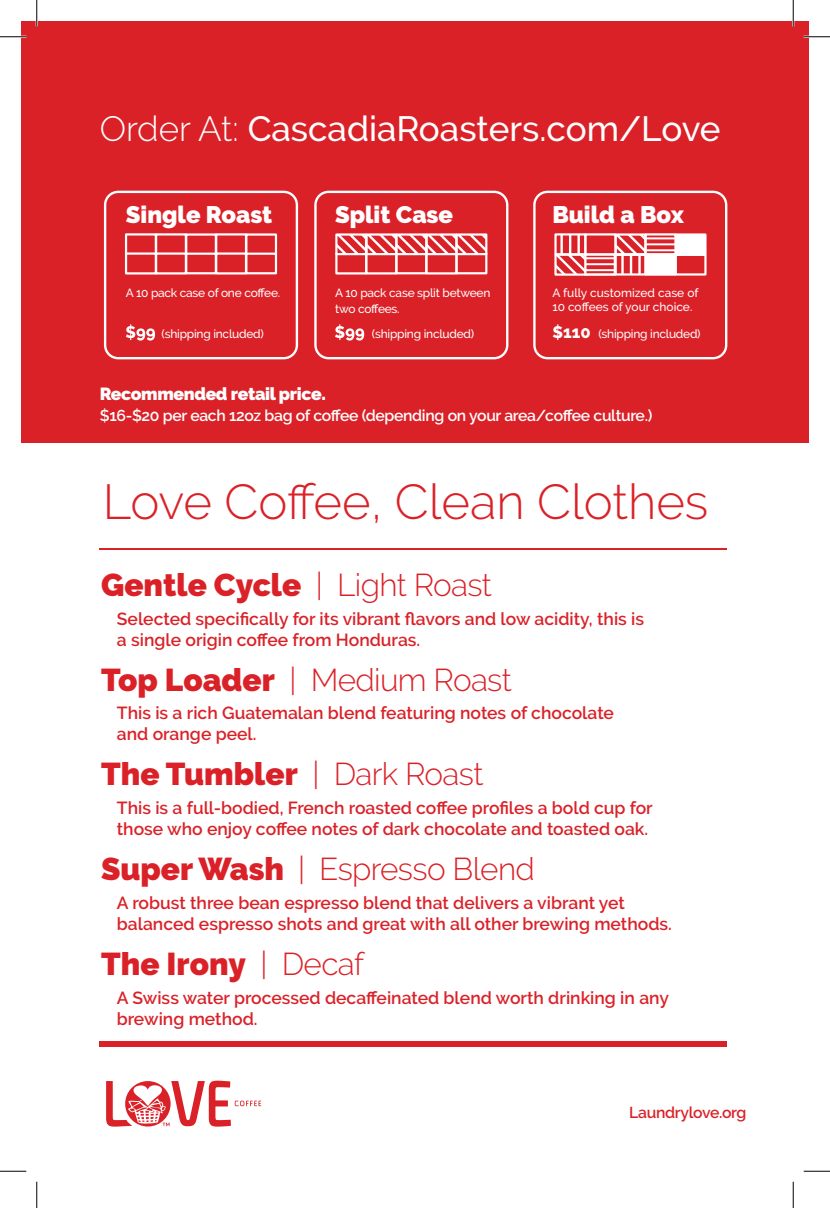
<style>
.page{position:relative;width:830px;height:1208px;background:#fff}
.page>*{position:absolute;margin:0;border:0;box-sizing:border-box;transform-origin:0 0}
.t1{font:300 49px "Raleway";color:#da2128}
.t2{font:500 35px "Raleway";color:#fff}
.t3{font:900 31.5px "Raleway";color:#da2128}
.t4{font:300 31.5px "Raleway";letter-spacing:-.02em;color:#da2128}
.t5{font:900 23.8px "Raleway";color:#fff}
.t6{font:600 17.5px/21px "Raleway";color:#da2128}
.t7{font:900 17.5px "Raleway";letter-spacing:-.02em;color:#fff}
.t8{font:600 15.75px "Raleway";letter-spacing:-.02em;color:#fff}
.t9{font:600 15.75px "Raleway";letter-spacing:-.02em;color:#da2128}
.t10{font:500 11.9px/16.3px "Raleway";letter-spacing:-.02em;color:#fff}
.t11{font:500 11.9px/14.3px "Raleway";color:#fff}
.s1{font-weight:300}
.s2{font-weight:800;font-size:16.62px}
.s3{font-weight:900}
</style>
<div class="page">
<div style="left:22px;top:21px;width:786px;height:421px;background:#da2128"></div>
<div style="left:100px;top:186px;width:202px;height:177px;border:11px solid #da2128;border-radius:13px"></div>
<div style="left:125px;top:233px;width:32px;height:22px;border:2px solid #fff"></div>
<div style="left:155px;top:233px;width:32px;height:22px;border:2px solid #fff"></div>
<div style="left:185px;top:233px;width:32px;height:22px;border:2px solid #fff"></div>
<div style="left:215px;top:233px;width:32px;height:22px;border:2px solid #fff"></div>
<div style="left:245px;top:233px;width:32px;height:22px;border:2px solid #fff"></div>
<div style="left:125px;top:252px;width:32px;height:22px;border:2px solid #fff"></div>
<div style="left:155px;top:252px;width:32px;height:22px;border:2px solid #fff"></div>
<div style="left:185px;top:252px;width:32px;height:22px;border:2px solid #fff"></div>
<div style="left:215px;top:252px;width:32px;height:22px;border:2px solid #fff"></div>
<div style="left:245px;top:252px;width:32px;height:22px;border:2px solid #fff"></div>
<div style="left:104px;top:191px;width:194px;height:168px;border:2px solid #fff;border-radius:13px"></div>
<svg style="left:126px;top:324px;width:29px;height:16px"></svg>
<div style="left:310px;top:186px;width:202px;height:177px;border:11px solid #da2128;border-radius:13px"></div>
<div style="left:314px;top:191px;width:194px;height:168px;border:2px solid #fff;border-radius:13px"></div>
<div style="left:335px;top:252px;width:32px;height:22px;border:2px solid #fff"></div>
<div style="left:365px;top:252px;width:32px;height:22px;border:2px solid #fff"></div>
<div style="left:395px;top:252px;width:32px;height:22px;border:2px solid #fff"></div>
<div style="left:425px;top:252px;width:32px;height:22px;border:2px solid #fff"></div>
<div style="left:455px;top:252px;width:32px;height:22px;border:2px solid #fff"></div>
<div style="left:335px;top:233px;width:32px;height:22px;border:2px solid #fff"></div>
<div style="left:365px;top:233px;width:32px;height:22px;border:2px solid #fff"></div>
<div style="left:395px;top:233px;width:32px;height:22px;border:2px solid #fff"></div>
<div style="left:425px;top:233px;width:32px;height:22px;border:2px solid #fff"></div>
<div style="left:455px;top:233px;width:32px;height:22px;border:2px solid #fff"></div>
<svg style="left:336px;top:234px;width:150px;height:20px"></svg>
<svg style="left:335px;top:324px;width:29px;height:16px"></svg>
<div style="left:529px;top:186px;width:202px;height:177px;border:11px solid #da2128;border-radius:13px"></div>
<div style="left:533px;top:191px;width:194px;height:168px;border:2px solid #fff;border-radius:13px"></div>
<div style="left:675px;top:234px;width:30px;height:20px;background:#fff"></div>
<div style="left:674px;top:233px;width:32px;height:22px;border:2px solid #fff"></div>
<svg style="left:647px;top:239px;width:26px;height:13px"></svg>
<div style="left:644px;top:233px;width:32px;height:22px;border:2px solid #fff"></div>
<div style="left:645px;top:255px;width:30px;height:19px;background:#fff"></div>
<div style="left:644px;top:254px;width:32px;height:22px;border:2px solid #fff"></div>
<div style="left:614px;top:254px;width:32px;height:21px;border:2px solid #fff"></div>
<div style="left:674px;top:254px;width:32px;height:21px;border:2px solid #fff"></div>
<hr style="left:645px;top:255px;width:30px;height:1px;background:#fff">
<hr style="left:645px;top:249px;width:30px;height:2px;background:#fff">
<hr style="left:645px;top:243px;width:30px;height:2px;background:#fff">
<hr style="left:645px;top:237px;width:30px;height:2px;background:#fff">
<hr style="left:645px;top:234px;width:30px;height:1px;background:#fff">
<svg style="left:555px;top:234px;width:89px;height:42px"></svg>
<hr style="left:100px;top:548px;width:627px;height:2px;background:#da2128">
<div style="left:100px;top:1041px;width:627px;height:5px;background:#da2128"></div>
<svg style="left:106px;top:1080px;width:155px;height:46px"></svg>
<hr style="left:0;top:36px;width:26px;height:2px;background:#fff">
<hr style="left:803px;top:36px;width:27px;height:2px;background:#fff">
<hr style="left:36px;top:0;width:2px;height:26px;background:#fff">
<hr style="left:792px;top:0;width:2px;height:26px;background:#fff">
<svg style="left:0;top:36px;width:26px;height:1px"></svg>
<svg style="left:803px;top:36px;width:27px;height:1px"></svg>
<svg style="left:0;top:1170px;width:26px;height:1px"></svg>
<svg style="left:803px;top:1170px;width:27px;height:1px"></svg>
<svg style="left:36px;top:0;width:1px;height:26px"></svg>
<svg style="left:36px;top:1181px;width:1px;height:27px"></svg>
<svg style="left:792px;top:0;width:1px;height:26px"></svg>
<svg style="left:792px;top:1181px;width:1px;height:27px"></svg>
<h2 class="t2" style="left:100px;top:109px;width:622px"><span class="s1">Order At:</span> CascadiaRoasters.com/Love</h2>
<h3 class="t5" style="left:126px;top:201px;width:148px">Single Roast</h3>
<p class="t10" style="left:126px;top:284px;width:156px">A 10 pack case of one coffee.</p>
<p class="t10" style="left:162px;top:326px;width:104px">(shipping included)</p>
<h3 class="t5" style="left:335px;top:201px;width:119px">Split Case</h3>
<p class="t10" style="left:335px;top:284px;width:157px">A 10 pack case split between two coffees.</p>
<p class="t10" style="left:372px;top:326px;width:104px">(shipping included)</p>
<h3 class="t5" style="left:552px;top:201px;width:133px">Build a Box</h3>
<p class="t11" style="left:552px;top:285px;width:147px">A fully customized case of<br>10 coffees of your choice.</p>
<p class="t10" style="left:552px;top:326px;width:150px"><span class="s2">$110</span> (shipping included)</p>
<p class="t7" style="left:100px;top:384px;width:227px">Recommended retail price.</p>
<p class="t8" style="left:100px;top:407px;width:554px">$16-$20 per each 12oz bag of coffee (depending on your area/coffee culture.)</p>
<h1 class="t1" style="left:103px;top:473px;width:607px">Love Coffee, Clean Clothes</h1>
<h3 class="t3" style="left:101px;top:566px;width:392px">Gentle Cycle <span class="s1">| Light Roast</span></h3>
<p class="t6" style="left:117px;top:608px;width:528px">Selected specifically for its vibrant flavors and low acidity, this is a single origin coffee from Honduras.</p>
<h3 class="t4" style="left:101px;top:661px;width:412px"><span class="s3">Top Loader</span> | Medium Roast</h3>
<p class="t6" style="left:117px;top:702px;width:498px">This is a rich Guatemalan blend featuring notes of chocolate and orange peel.</p>
<h3 class="t3" style="left:101px;top:756px;width:384px">The Tumbler <span class="s1">| Dark Roast</span></h3>
<p class="t6" style="left:117px;top:797px;width:537px">This is a full-bodied, French roasted coffee profiles a bold cup for those who enjoy coffee notes of dark chocolate and toasted oak.</p>
<h3 class="t4" style="left:101px;top:850px;width:435px"><span class="s3">Super Wash</span> | Espresso Blend</h3>
<p class="t6" style="left:117px;top:892px;width:556px">A robust three bean espresso blend that delivers a vibrant yet balanced espresso shots and great with all other brewing methods.</p>
<h3 class="t3" style="left:101px;top:945px;width:264px">The Irony <span class="s1">| Decaf</span></h3>
<p class="t6" style="left:117px;top:987px;width:553px">A Swiss water processed decaffeinated blend worth drinking in any brewing method.</p>
<p class="t9" style="left:629px;top:1103px;width:118px">Laundrylove.org</p>
</div>
